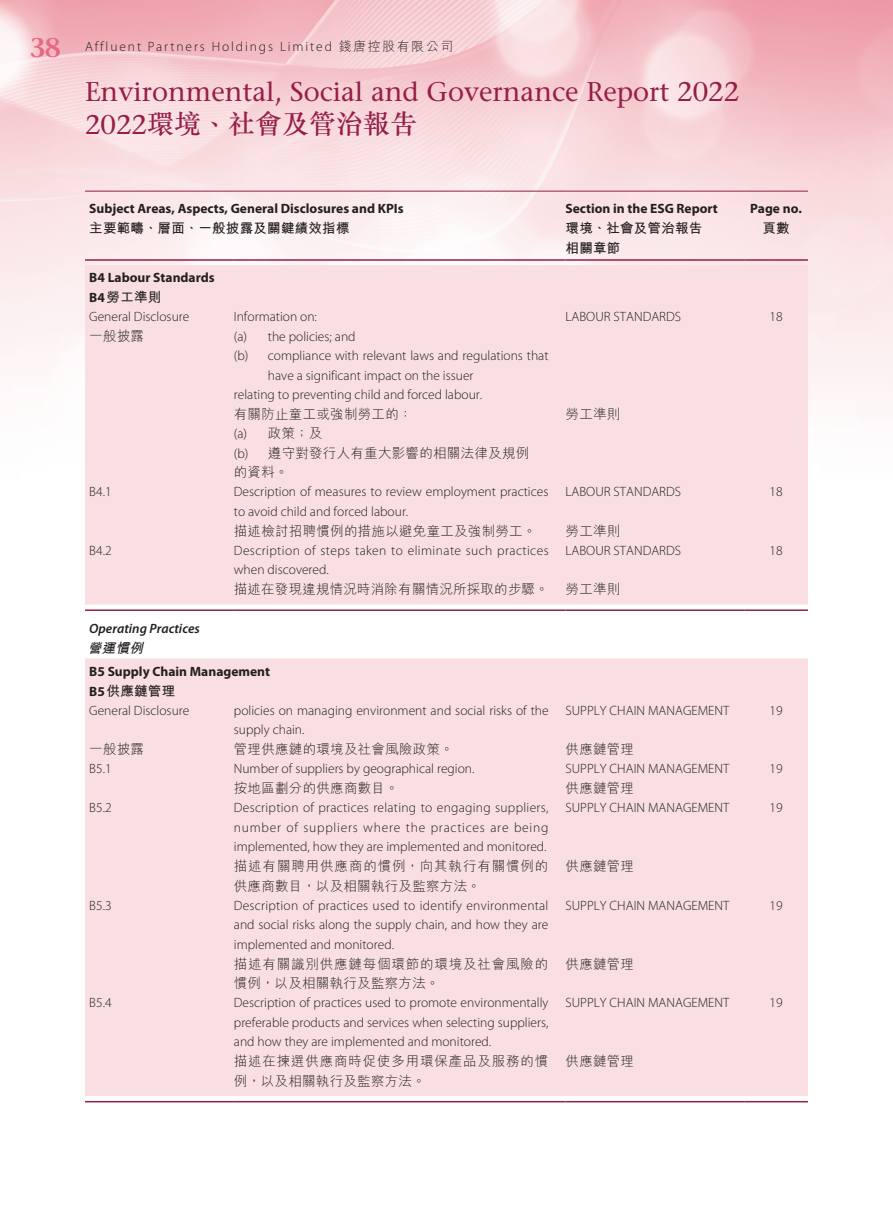
<style>
.page{position:relative;width:893px;height:1212px;background:#fff}
.page>*{position:absolute;margin:0;border:0;box-sizing:border-box;transform-origin:0 0}
.t1{font:500 27px "Stone Serif Std";color:#961e48}
.t2{font:500 27px "M Sung HK";color:#961e48}
._50_Table_txt{font:300 13.5px/19.5px "Myriad Pro";color:#231f20}
._000_txt_C{font:300 13.5px "M Hei HK";letter-spacing:.02em;color:#231f20}
._50_Table_txt-2{font:700 13.5px "Myriad Pro";color:#231f20}
._000_txt_C-2{font:300 13.5px/19.5px "M Hei HK";letter-spacing:.06em;color:#231f20}
._50_Table_txt-3{font:300 13.5px/19.5px "Myriad Pro";letter-spacing:.03em;color:#231f20}
._50_Table_txt-4{font:300 13.5px "Myriad Pro";letter-spacing:.14em;color:#231f20}
._000_txt_C-3{font:300 13.5px/19.5px "M Hei HK";letter-spacing:.065em;color:#231f20}
._50_Table_txt-5{font:700 13.5px "M Hei HK";letter-spacing:.02em;color:#231f20}
._50_Table_txt-6{font:italic 600 13.5px "Myriad Pro";color:#231f20}
._000_txt_C-4{font:700 13.5px "M Hei HK";letter-spacing:.02em;color:#231f20}
._000_txt_C-5{font:italic 700 13.5px "M Hei HK";color:#231f20}
.s1{font-family:"Stone Serif Std";font-weight:600;font-size:27px;color:#e56784}
.s2{font-family:"M Hei HK";font-size:12.75px}
.s3{font-family:"Stone Serif Std"}
.s4{font-family:"Myriad Pro"}
</style>
<div class="page">
<img style="left:0;top:0;width:893px;height:1103px">
<div style="left:85px;top:265px;width:723px;height:831px;background:#f9dfe1"></div>
<hr style="left:85px;top:191px;width:149px;height:1px;background:#961e48">
<hr style="left:234px;top:191px;width:332px;height:1px;background:#961e48">
<hr style="left:566px;top:191px;width:178px;height:1px;background:#961e48">
<hr style="left:744px;top:191px;width:64px;height:1px;background:#961e48">
<hr style="left:85px;top:259px;width:149px;height:2px;background:#961e48">
<hr style="left:234px;top:259px;width:332px;height:2px;background:#961e48">
<hr style="left:566px;top:259px;width:178px;height:2px;background:#961e48">
<hr style="left:744px;top:259px;width:64px;height:2px;background:#961e48">
<hr style="left:85px;top:609px;width:149px;height:2px;background:#961e48">
<hr style="left:234px;top:609px;width:332px;height:2px;background:#961e48">
<hr style="left:566px;top:609px;width:178px;height:2px;background:#961e48">
<hr style="left:744px;top:609px;width:64px;height:2px;background:#961e48">
<hr style="left:85px;top:1101px;width:149px;height:1px;background:#961e48">
<hr style="left:234px;top:1101px;width:332px;height:1px;background:#961e48">
<hr style="left:566px;top:1101px;width:178px;height:1px;background:#961e48">
<hr style="left:744px;top:1101px;width:64px;height:1px;background:#961e48">
<p class="_50_Table_txt-4" style="left:29px;top:39px;width:425px"><span class="s1">38</span> Affluent Partners Holdings Limited <span class="s2">錢唐控股有限公司</span></p>
<h1 class="t1" style="left:85px;top:75px;width:656px">Environmental, Social and Governance Report 2022</h1>
<h1 class="t2" style="left:85px;top:105px;width:333px"><span class="s3">2022</span>環境、社會及管治報告</h1>
<p class="_50_Table_txt-2" style="left:89px;top:200px;width:316px">Subject Areas, Aspects, General Disclosures and KPIs</p>
<p class="_50_Table_txt-2" style="left:566px;top:200px;width:154px">Section in the ESG Report</p>
<p class="_50_Table_txt-2" style="left:750px;top:200px;width:53px">Page no.</p>
<p class="_50_Table_txt-5" style="left:89px;top:218px;width:262px">主要範疇、層面、一般披露及關鍵績效指標</p>
<p class="_50_Table_txt-5" style="left:566px;top:218px;width:138px">環境、社會及管治報告</p>
<p class="_50_Table_txt-5" style="left:566px;top:238px;width:56px">相關章節</p>
<p class="_50_Table_txt-5" style="left:762px;top:218px;width:29px">頁數</p>
<p class="_50_Table_txt-2" style="left:89px;top:269px;width:127px">B4 Labour Standards</p>
<p class="_000_txt_C-4" style="left:89px;top:287px;width:74px"><span class="s4">B4</span>勞工準則</p>
<p class="_50_Table_txt" style="left:89px;top:307px;width:102px">General Disclosure</p>
<p class="_000_txt_C" style="left:89px;top:329px;width:56px">一般披露</p>
<p class="_50_Table_txt" style="left:234px;top:307px;width:85px">Information on:</p>
<p class="_50_Table_txt" style="left:234px;top:326px;width:123px">(a) the policies; and</p>
<p class="_50_Table_txt" style="left:268px;top:346px;width:282px;text-indent:-34px">(b) compliance with relevant laws and regulations that have a significant impact on the issuer</p>
<p class="_50_Table_txt" style="left:234px;top:385px;width:250px">relating to preventing child and forced labour.</p>
<p class="_000_txt_C" style="left:234px;top:407px;width:180px">有關防止童工或強制勞工的：</p>
<p class="_000_txt_C" style="left:234px;top:426px;width:90px"><span class="s4">(a)</span> 政策；及</p>
<p class="_000_txt_C" style="left:234px;top:446px;width:297px"><span class="s4">(b)</span> 遵守對發行人有重大影響的相關法律及規例</p>
<p class="_000_txt_C" style="left:234px;top:465px;width:56px">的資料。</p>
<p class="_50_Table_txt" style="left:566px;top:307px;width:117px">LABOUR STANDARDS</p>
<p class="_000_txt_C" style="left:566px;top:407px;width:56px">勞工準則</p>
<p class="_50_Table_txt" style="left:769px;top:307px;width:15px">18</p>
<p class="_50_Table_txt" style="left:89px;top:482px;width:24px">B4.1</p>
<p class="_50_Table_txt" style="left:234px;top:482px;width:316px">Description of measures to review employment practices to avoid child and forced labour.</p>
<p class="_50_Table_txt" style="left:566px;top:482px;width:117px">LABOUR STANDARDS</p>
<p class="_50_Table_txt" style="left:769px;top:482px;width:15px">18</p>
<p class="_000_txt_C" style="left:234px;top:524px;width:304px">描述檢討招聘慣例的措施以避免童工及強制勞工。</p>
<p class="_000_txt_C" style="left:566px;top:524px;width:56px">勞工準則</p>
<p class="_50_Table_txt" style="left:89px;top:540px;width:24px">B4.2</p>
<p class="_50_Table_txt-3" style="left:234px;top:540px;width:316px">Description of steps taken to eliminate such practices when discovered.</p>
<p class="_50_Table_txt" style="left:566px;top:540px;width:117px">LABOUR STANDARDS</p>
<p class="_50_Table_txt" style="left:769px;top:540px;width:15px">18</p>
<p class="_000_txt_C" style="left:234px;top:582px;width:316px">描述在發現違規情況時消除有關情況所採取的步驟。</p>
<p class="_000_txt_C" style="left:566px;top:582px;width:56px">勞工準則</p>
<p class="_50_Table_txt-6" style="left:89px;top:619px;width:112px">Operating Practices</p>
<p class="_000_txt_C-5" style="left:88px;top:638px;width:60px">營運慣例</p>
<p class="_50_Table_txt-2" style="left:89px;top:662px;width:182px">B5 Supply Chain Management</p>
<p class="_000_txt_C-4" style="left:89px;top:681px;width:87px"><span class="s4">B5</span>供應鏈管理</p>
<p class="_50_Table_txt" style="left:89px;top:700px;width:102px">General Disclosure</p>
<p class="_50_Table_txt" style="left:234px;top:700px;width:316px">policies on managing environment and social risks of the supply chain.</p>
<p class="_50_Table_txt" style="left:566px;top:700px;width:165px">SUPPLY CHAIN MANAGEMENT</p>
<p class="_50_Table_txt" style="left:769px;top:700px;width:15px">19</p>
<p class="_000_txt_C" style="left:89px;top:742px;width:56px">一般披露</p>
<p class="_000_txt_C" style="left:234px;top:742px;width:221px">管理供應鏈的環境及社會風險政策。</p>
<p class="_000_txt_C" style="left:566px;top:742px;width:70px">供應鏈管理</p>
<p class="_50_Table_txt" style="left:89px;top:759px;width:24px">B5.1</p>
<p class="_50_Table_txt" style="left:234px;top:759px;width:242px">Number of suppliers by geographical region.</p>
<p class="_50_Table_txt" style="left:566px;top:759px;width:165px">SUPPLY CHAIN MANAGEMENT</p>
<p class="_50_Table_txt" style="left:769px;top:759px;width:15px">19</p>
<p class="_000_txt_C" style="left:234px;top:781px;width:166px">按地區劃分的供應商數目。</p>
<p class="_000_txt_C" style="left:566px;top:781px;width:70px">供應鏈管理</p>
<p class="_50_Table_txt" style="left:89px;top:798px;width:24px">B5.2</p>
<p class="_50_Table_txt" style="left:234px;top:798px;width:316px;text-align:justify">Description of practices relating to engaging suppliers, number of suppliers where the practices are being implemented, how they are implemented and monitored.</p>
<p class="_50_Table_txt" style="left:566px;top:798px;width:165px">SUPPLY CHAIN MANAGEMENT</p>
<p class="_50_Table_txt" style="left:769px;top:798px;width:15px">19</p>
<p class="_000_txt_C-3" style="left:234px;top:856px;width:316px">描述有關聘用供應商的慣例，向其執行有關慣例的供應商數目，以及相關執行及監察方法。</p>
<p class="_000_txt_C" style="left:566px;top:859px;width:70px">供應鏈管理</p>
<p class="_50_Table_txt" style="left:89px;top:895px;width:24px">B5.3</p>
<p class="_50_Table_txt" style="left:234px;top:895px;width:316px;text-align:justify">Description of practices used to identify environmental and social risks along the supply chain, and how they are implemented and monitored.</p>
<p class="_50_Table_txt" style="left:566px;top:895px;width:165px">SUPPLY CHAIN MANAGEMENT</p>
<p class="_50_Table_txt" style="left:769px;top:895px;width:15px">19</p>
<p class="_000_txt_C-2" style="left:234px;top:954px;width:316px">描述有關識別供應鏈每個環節的環境及社會風險的慣例，以及相關執行及監察方法。</p>
<p class="_000_txt_C" style="left:566px;top:957px;width:70px">供應鏈管理</p>
<p class="_50_Table_txt" style="left:89px;top:993px;width:24px">B5.4</p>
<p class="_50_Table_txt" style="left:234px;top:993px;width:316px;text-align:justify">Description of practices used to promote environmentally preferable products and services when selecting suppliers, and how they are implemented and monitored.</p>
<p class="_50_Table_txt" style="left:566px;top:993px;width:165px">SUPPLY CHAIN MANAGEMENT</p>
<p class="_50_Table_txt" style="left:769px;top:993px;width:15px">19</p>
<p class="_000_txt_C-2" style="left:234px;top:1051px;width:316px">描述在揀選供應商時促使多用環保產品及服務的慣例，以及相關執行及監察方法。</p>
<p class="_000_txt_C" style="left:566px;top:1054px;width:70px">供應鏈管理</p>
</div>
